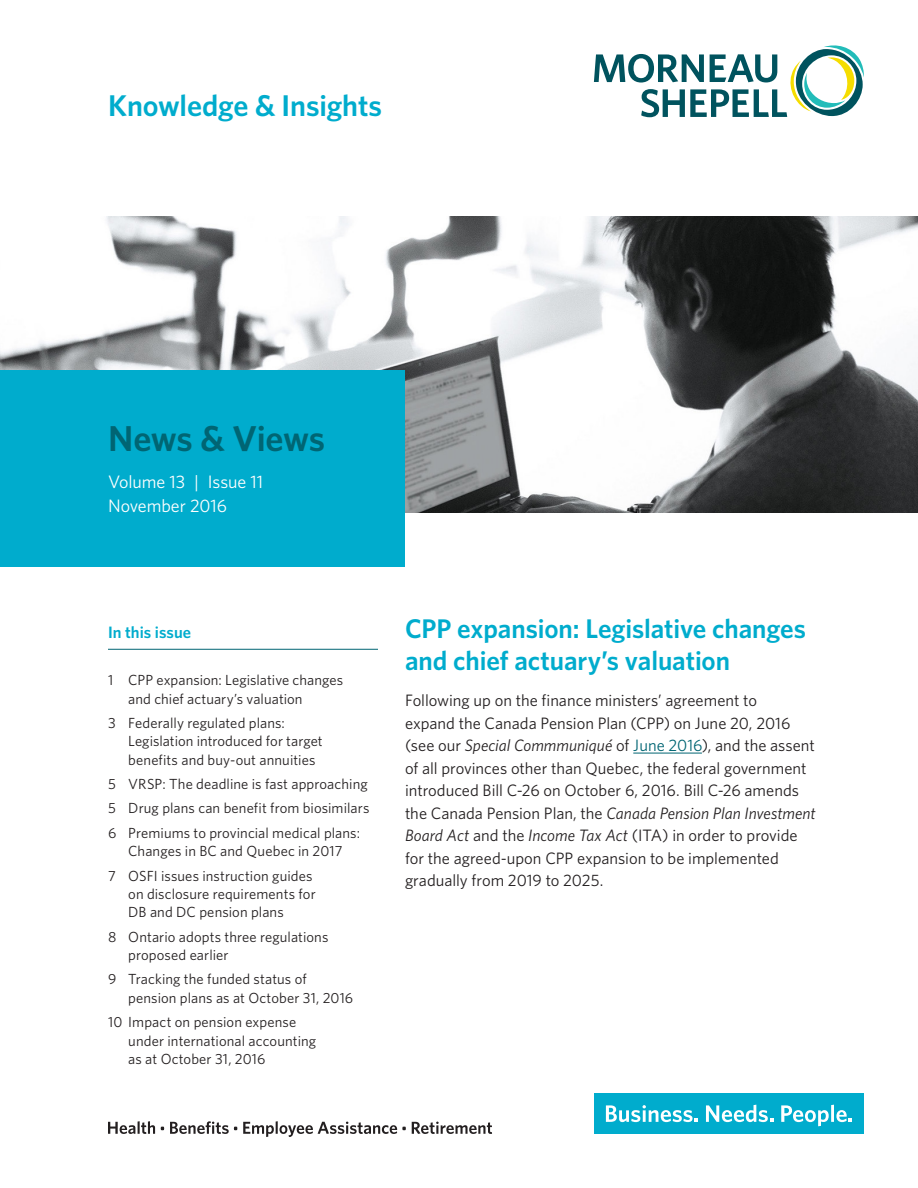
<style>
.page{position:relative;width:918px;height:1188px;background:#fff}
.page>*{position:absolute;margin:0;border:0;box-sizing:border-box;transform-origin:0 0}
.t1{font:600 36px "Whitney";letter-spacing:-.01em;color:#006573}
.t2{font:600 30px "Whitney";letter-spacing:-.005em;color:#00accd}
.t3{font:600 27px/32.4px "Whitney";letter-spacing:-.005em;color:#00accd}
.t4{font:18px/24px "Whitney";letter-spacing:-.005em;color:#fff}
.t5{font:16.5px/22.5px "Whitney";color:#231f20}
.t6{font:600 16.5px "Whitney";color:#00accd}
.t7{font:14.7px/18.3px "Whitney";letter-spacing:.005em;color:#231f20}
.s1{font-style:italic}
.s2{color:#006573}
</style>
<div class="page">
<svg style="left:594px;top:45px;width:270px;height:72px"></svg>
<img style="left:0;top:216px;width:918px;height:297px">
<hr style="left:633px;top:753px;width:69px;height:1px;background:#006573">
<hr style="left:108px;top:649px;width:270px;height:1px;background:#006573">
<div style="left:0;top:371px;width:405px;height:196px;background:#00accd"></div>
<svg style="left:108px;top:1121px;width:47px;height:13px"></svg>
<svg style="left:170px;top:1121px;width:67px;height:13px"></svg>
<svg style="left:243px;top:1121px;width:163px;height:16px"></svg>
<svg style="left:412px;top:1122px;width:80px;height:12px"></svg>
<div style="left:594px;top:1094px;width:270px;height:40px;background:#00accd"></div>
<svg style="left:606px;top:1105px;width:92px;height:17px"></svg>
<svg style="left:706px;top:1105px;width:67px;height:17px"></svg>
<svg style="left:781px;top:1105px;width:71px;height:21px"></svg>
<h2 class="t2" style="left:108px;top:85px;width:276px">Knowledge &amp; Insights</h2>
<h1 class="t1" style="left:108px;top:414px;width:219px">News &amp; Views</h1>
<p class="t4" style="left:108px;top:469px;width:157px">Volume 13 | Issue 11<br>November 2016</p>
<p class="t6" style="left:108px;top:621px;width:85px">In this issue</p>
<p class="t7" style="left:128px;top:671px;width:216px;text-indent:-20px">1 CPP expansion: Legislative changes and chief actuary’s valuation</p>
<p class="t7" style="left:128px;top:713px;width:196px;text-indent:-20px">3 Federally regulated plans:<br>Legislation introduced for target benefits and buy-out annuities</p>
<p class="t7" style="left:108px;top:771px;width:263px;line-height:24.5px;text-align:justify">5 VRSP: The deadline is fast approaching 5 Drug plans can benefit from biosimilars 6 Premiums to provincial medical plans:</p>
<p class="t7" style="left:108px;top:839px;width:236px;line-height:24.5px;text-indent:20px">Changes in BC and Quebec in 2017<br>7 OSFI issues instruction guides</p>
<p class="t7" style="left:128px;top:884px;width:189px">on disclosure requirements for<br>DB and DC pension plans</p>
<p class="t7" style="left:128px;top:927px;width:202px;text-indent:-20px">8 Ontario adopts three regulations proposed earlier</p>
<p class="t7" style="left:128px;top:970px;width:227px;text-indent:-20px">9 Tracking the funded status of pension plans as at October 31, 2016</p>
<p class="t7" style="left:128px;top:1013px;width:189px;text-indent:-20px">10 Impact on pension expense under international accounting as at October 31, 2016</p>
<h3 class="t3" style="left:405px;top:612px;width:403px">CPP expansion: Legislative changes and chief actuary’s valuation</h3>
<p class="t5" style="left:405px;top:689px;width:412px">Following up on the finance ministers’ agreement to<br>expand the Canada Pension Plan (CPP) on June 20, 2016 (see our <span class="s1">Special Commmuniqué</span> of <span class="s2">June 2016</span>), and the assent of all provinces other than Quebec, the federal government introduced Bill C-26 on October 6, 2016. Bill C-26 amends the Canada Pension Plan, the <span class="s1">Canada Pension Plan Investment Board Act</span> and the <span class="s1">Income Tax Act</span> (ITA) in order to provide for the agreed-upon CPP expansion to be implemented gradually from 2019 to 2025.</p>
</div>
